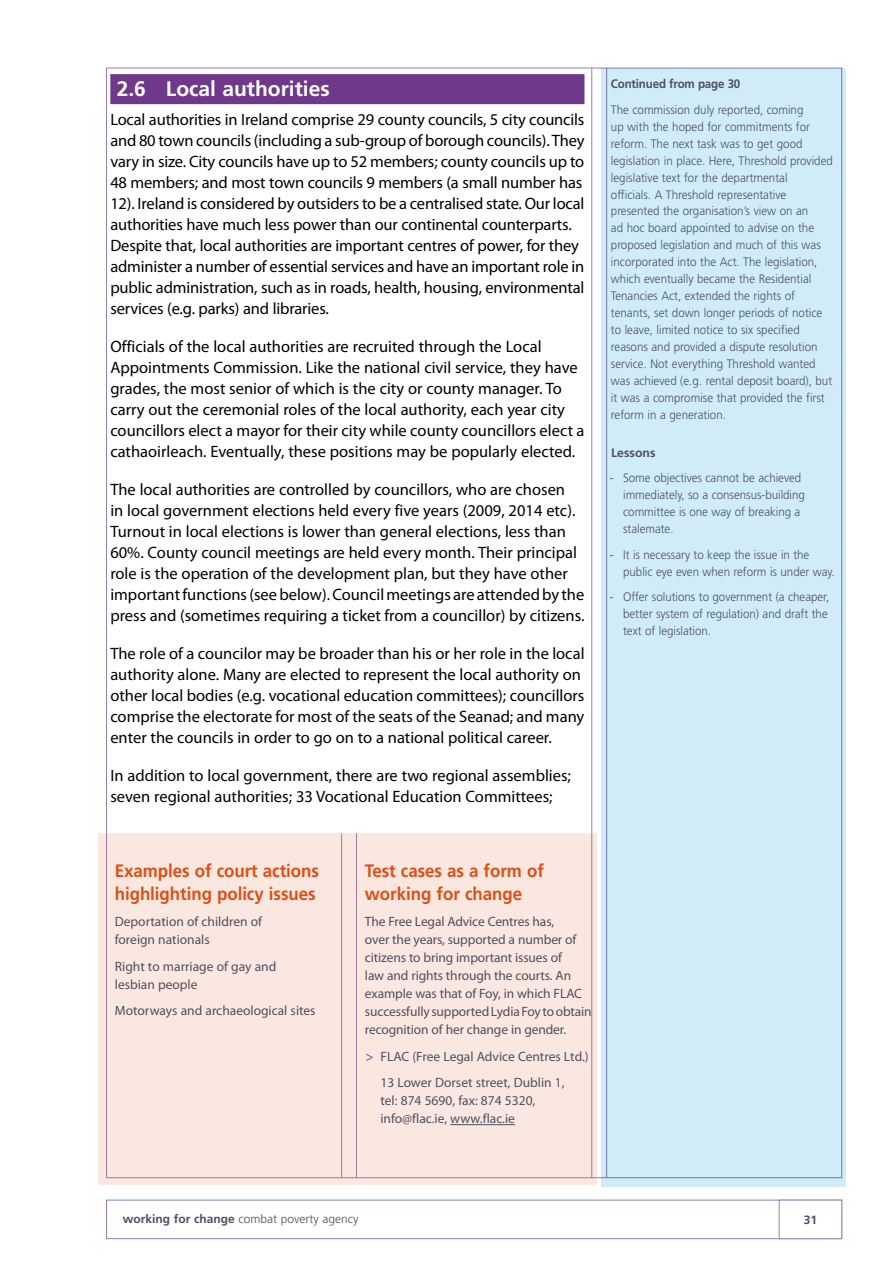
<style>
.page{position:relative;width:893px;height:1263px;background:#fff}
.page>*{position:absolute;margin:0;border:0;box-sizing:border-box;transform-origin:0 0}
.t1{font:700 21px "Frutiger";color:#fff}
.t2{font:700 18px/22.5px "Frutiger";letter-spacing:-.005em;color:#de4e16;scale:.94 1}
.t3{font:16.5px/21px "Myriad Pro";color:#000}
.t4{font:13.5px/18px "Myriad Pro";letter-spacing:-.01em;color:#4e4f61}
.t5{font:300 12.3px/17px "Frutiger";color:#4e4f61;scale:.94 1}
.t6{font:700 12.3px "Frutiger";letter-spacing:-.015em;color:#4e4f61;scale:.94 1}
.t7{font:700 12.3px "Frutiger";letter-spacing:-.015em;color:#4e4f61}
.t8{font:300 12px "Frutiger";color:#4e4f61}
.t9{font:700 12px "Frutiger";color:#4e4f61}
.s1{font-weight:700}
</style>
<div class="page">
<hr style="left:591px;top:68px;width:1px;height:1110px;background:#997eab">
<div style="left:106px;top:1200px;width:736px;height:39px;border:1px solid #997eab"></div>
<div style="left:779px;top:1200px;width:63px;height:39px;border:1px solid #997eab"></div>
<div style="left:98px;top:833px;width:499px;height:352px;background:#fae8e0"></div>
<div style="left:110px;top:74px;width:474px;height:30px;background:#6f388a"></div>
<hr style="left:450px;top:1124px;width:65px;height:1px;background:#4e4f61">
<div style="left:601px;top:68px;width:245px;height:1118px;background:#d0ecf9"></div>
<p class="t1" style="left:117px;top:76px;width:215px">2.6 Local authorities</p>
<p class="t3" style="left:110px;top:109px;width:476px">Local authorities in Ireland comprise 29 county councils, 5 city councils and 80 town councils (including a sub-group of borough councils). They vary in size. City councils have up to 52 members; county councils up to 48 members; and most town councils 9 members (a small number has 12). Ireland is considered by outsiders to be a centralised state. Our local authorities have much less power than our continental counterparts.<br>Despite that, local authorities are important centres of power, for they administer a number of essential services and have an important role in public administration, such as in roads, health, housing, environmental services (e.g. parks) and libraries.</p>
<p class="t3" style="left:110px;top:336px;width:476px">Officials of the local authorities are recruited through the Local Appointments Commission. Like the national civil service, they have grades, the most senior of which is the city or county manager. To carry out the ceremonial roles of the local authority, each year city councillors elect a mayor for their city while county councillors elect a cathaoirleach. Eventually, these positions may be popularly elected.</p>
<p class="t3" style="left:110px;top:479px;width:476px">The local authorities are controlled by councillors, who are chosen<br>in local government elections held every five years (2009, 2014 etc).<br>Turnout in local elections is lower than general elections, less than 60%. County council meetings are held every month. Their principal role is the operation of the development plan, but they have other important functions (see below). Council meetings are attended by the press and (sometimes requiring a ticket from a councillor) by citizens.</p>
<p class="t3" style="left:110px;top:643px;width:476px">The role of a councilor may be broader than his or her role in the local authority alone. Many are elected to represent the local authority on other local bodies (e.g. vocational education committees); councillors comprise the electorate for most of the seats of the Seanad; and many enter the councils in order to go on to a national political career.</p>
<p class="t3" style="left:110px;top:765px;width:462px">In addition to local government, there are two regional assemblies; seven regional authorities; 33 Vocational Education Committees;</p>
<p class="t6" style="left:611px;top:77px;width:139px">Continued from page 30</p>
<p class="t5" style="left:611px;top:101px;width:238px">The commission duly reported, coming<br>up with the hoped for commitments for reform. The next task was to get good legislation in place. Here, Threshold provided legislative text for the departmental<br>officials. A Threshold representative presented the organisation’s view on an<br>ad hoc board appointed to advise on the proposed legislation and much of this was incorporated into the Act. The legislation, which eventually became the Residential Tenancies Act, extended the rights of tenants, set down longer periods of notice to leave, limited notice to six specified reasons and provided a dispute resolution service. Not everything Threshold wanted was achieved (e.g. rental deposit board), but it was a compromise that provided the first reform in a generation.</p>
<p class="t7" style="left:611px;top:445px;width:46px">Lessons</p>
<p class="t5" style="left:623px;top:470px;width:195px;text-indent:-14px">- Some objectives cannot be achieved immediately, so a consensus-building committee is one way of breaking a stalemate.</p>
<p class="t5" style="left:623px;top:546px;width:227px;text-indent:-14px">- It is necessary to keep the issue in the public eye even when reform is under way.</p>
<p class="t5" style="left:623px;top:588px;width:221px;text-align:justify;text-indent:-14px">- Offer solutions to government (a cheaper, better system of regulation) and draft the text of legislation.</p>
<p class="t2" style="left:115px;top:859px;width:219px">Examples of court actions highlighting policy issues</p>
<p class="t4" style="left:115px;top:912px;width:149px">Deportation of children of foreign nationals</p>
<p class="t4" style="left:115px;top:957px;width:163px">Right to marriage of gay and lesbian people</p>
<p class="t4" style="left:115px;top:1001px;width:202px">Motorways and archaeological sites</p>
<p class="t2" style="left:365px;top:859px;width:192px">Test cases as a form of working for change</p>
<p class="t4" style="left:365px;top:912px;width:228px">The Free Legal Advice Centres has,<br>over the years, supported a number of citizens to bring important issues of<br>law and rights through the courts. An example was that of Foy, in which FLAC successfully supported Lydia Foy to obtain recognition of her change in gender.</p>
<p class="t4" style="left:380px;top:1043px;width:210px;line-height:26.5px;text-indent:-15px">&gt; FLAC (Free Legal Advice Centres Ltd.)<br>13 Lower Dorset street, Dublin 1,</p>
<p class="t4" style="left:380px;top:1091px;width:156px">tel: 874 5690, fax: 874 5320, info@flac.ie, www.flac.ie</p>
<p class="t8" style="left:123px;top:1212px;width:237px"><span class="s1">working for change</span> combat poverty agency</p>
<p class="t9" style="left:804px;top:1213px;width:15px">31</p>
</div>
